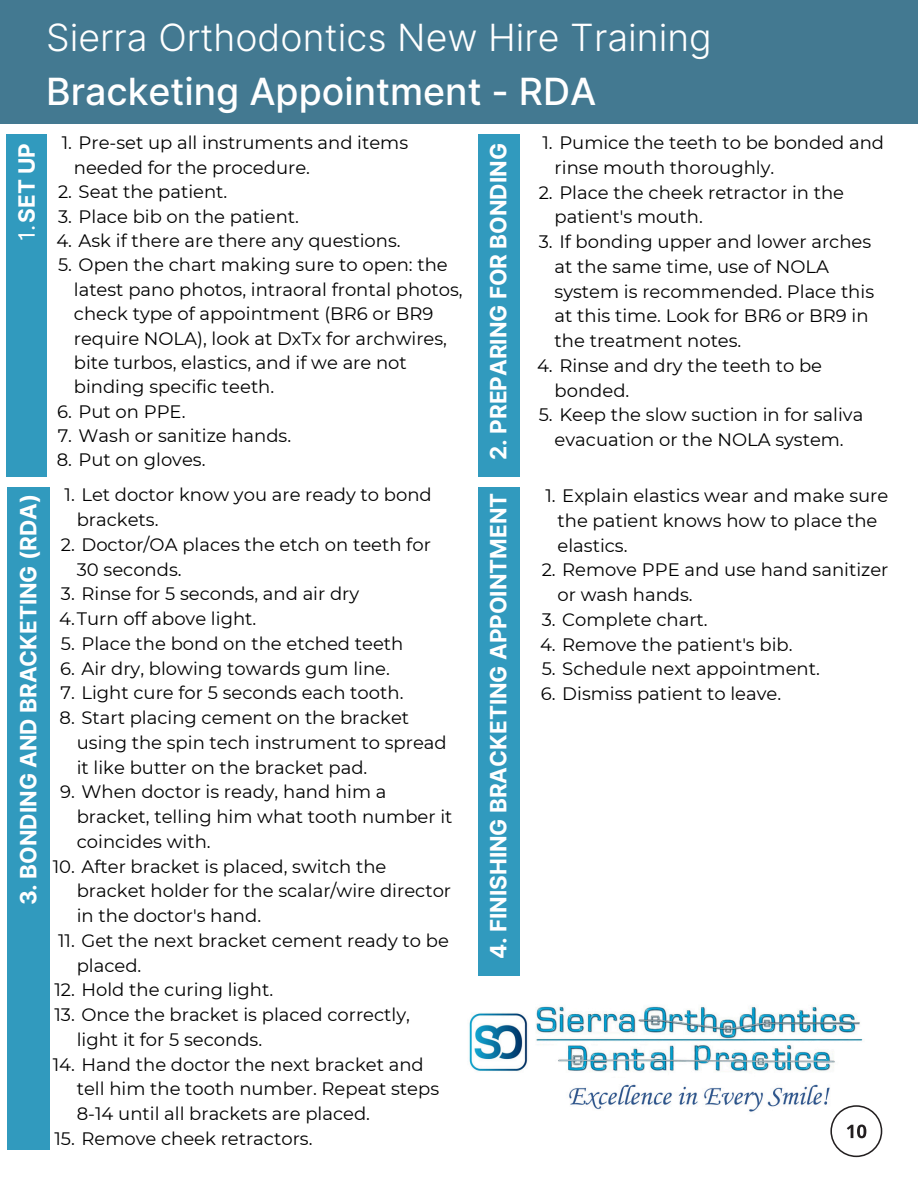
<style>
.page{position:relative;width:918px;height:1188px;background:#fff}
.page>*{position:absolute;margin:0;border:0;box-sizing:border-box;transform-origin:0 0}
.t1{font:300 37.5px "Inter";color:#fff}
.t2{font:500 37.5px "Inter";color:#fff}
.t3{font:700 22.5px "Inter";color:#fff}
.t4{font:18px/24.8px "Montserrat";color:#000}
.s1{font-weight:400}
</style>
<div class="page">
<img style="left:469px;top:959px;width:394px;height:153px">
<div style="left:0;top:0;width:918px;height:123px;background:#437991"></div>
<div style="left:6px;top:134px;width:41px;height:342px;background:#319abe"></div>
<div style="left:478px;top:134px;width:41px;height:342px;background:#319abe"></div>
<div style="left:8px;top:487px;width:42px;height:663px;background:#319abe"></div>
<div style="left:478px;top:487px;width:41px;height:489px;background:#319abe"></div>
<svg style="left:830px;top:1105px;width:52px;height:52px"></svg>
<p class="t1" style="left:46px;top:15px;width:667px">Sierra Orthodontics New Hire Training</p>
<p class="t2" style="left:46px;top:69px;width:552px">Bracketing Appointment - RDA</p>
<h1 class="t4" style="left:74px;top:131px;width:336px;text-indent:-12px">1. Pre-set up all instruments and items needed for the procedure.</h1>
<h3 class="t4" style="left:58px;top:179px;width:171px">2. Seat the patient.</h3>
<p class="t4" style="left:58px;top:204px;width:242px">3. Place bib on the patient.</p>
<p class="t4" style="left:56px;top:228px;width:346px">4. Ask if there are there any questions.</p>
<p class="t4" style="left:74px;top:253px;width:390px;text-indent:-16px">5. Open the chart making sure to open: the latest pano photos, intraoral frontal photos, check type of appointment (BR6 or BR9 require NOLA), look at DxTx for archwires, bite turbos, elastics, and if we are not binding specific teeth.</p>
<p class="t4" style="left:57px;top:399px;width:130px">6. Put on PPE.</p>
<p class="t4" style="left:58px;top:423px;width:235px">7. Wash or sanitize hands.</p>
<p class="t4" style="left:57px;top:448px;width:150px">8. Put on gloves.</p>
<p class="t4" style="left:77px;top:483px;width:357px;text-indent:-12px">1. Let doctor know you are ready to bond brackets.</p>
<p class="t4" style="left:77px;top:532px;width:356px;text-indent:-16px">2. Doctor/OA places the etch on teeth for<br>30 seconds.</p>
<p class="t4" style="left:61px;top:582px;width:300px">3. Rinse for 5 seconds, and air dry</p>
<p class="t4" style="left:59px;top:606px;width:199px">4.Turn off above light.</p>
<p class="t4" style="left:61px;top:631px;width:344px">5. Place the bond on the etched teeth</p>
<p class="t4" style="left:60px;top:656px;width:331px">6. Air dry, blowing towards gum line.</p>
<p class="t4" style="left:61px;top:681px;width:344px">7. Light cure for 5 seconds each tooth.</p>
<p class="t4" style="left:77px;top:705px;width:371px;text-indent:-17px">8. Start placing cement on the bracket using the spin tech instrument to spread it like butter on the bracket pad.</p>
<h3 class="t4" style="left:77px;top:780px;width:377px;text-indent:-17px">9. When doctor is ready, hand him a bracket, telling him what tooth number it coincides with.</h3>
<p class="t4" style="left:77px;top:854px;width:376px;text-indent:-24px">10. After bracket is placed, switch the bracket holder for the scalar/wire director in the doctor's hand.</p>
<p class="t4" style="left:77px;top:928px;width:374px;text-indent:-19px">11. Get the next bracket cement ready to be placed.</p>
<p class="t4" style="left:54px;top:978px;width:220px">12. Hold the curing light.</p>
<p class="t4" style="left:77px;top:1002px;width:335px;text-indent:-22px">13. Once the bracket is placed correctly, light it for 5 seconds.</p>
<p class="t4" style="left:77px;top:1052px;width:364px;text-indent:-24px">14. Hand the doctor the next bracket and tell him the tooth number. Repeat steps<br>8-14 until all brackets are placed.</p>
<p class="t4" style="left:54px;top:1126px;width:260px">15. Remove cheek retractors.</p>
<p class="t3" style="left:13px;top:241px;width:100px;rotate:-90deg"><span class="s1">1.</span>SET UP</p>
<p class="t3" style="left:485px;top:460px;width:318px;rotate:-90deg">2. PREPARING FOR BONDING</p>
<p class="t3" style="left:15px;top:905px;width:413px;rotate:-90deg">3. BONDING AND BRACKETING (RDA)</p>
<p class="t3" style="left:485px;top:959px;width:468px;rotate:-90deg">4. FINISHING BRACKETING APPOINTMENT</p>
<p class="t4" style="left:555px;top:130px;width:331px;text-indent:-12px">1. Pumice the teeth to be bonded and rinse mouth thoroughly.</p>
<p class="t4" style="left:555px;top:180px;width:291px;text-indent:-16px">2. Place the cheek retractor in the patient's mouth.</p>
<p class="t4" style="left:555px;top:229px;width:321px;text-indent:-16px">3. If bonding upper and lower arches at the same time, use of NOLA system is recommended. Place this at this time. Look for BR6 or BR9 in the treatment notes.</p>
<p class="t4" style="left:555px;top:353px;width:269px;text-indent:-18px">4. Rinse and dry the teeth to be bonded.</p>
<p class="t4" style="left:539px;top:402px;width:326px;text-align:center">5. Keep the slow suction in for saliva evacuation or the NOLA system.</p>
<p class="t4" style="left:558px;top:483px;width:332px;text-indent:-12px">1. Explain elastics wear and make sure the patient knows how to place the elastics.</p>
<p class="t4" style="left:558px;top:558px;width:332px;text-indent:-16px">2. Remove PPE and use hand sanitizer or wash hands.</p>
<p class="t4" style="left:542px;top:607px;width:167px">3. Complete chart.</p>
<p class="t4" style="left:540px;top:632px;width:254px">4. Remove the patient's bib.</p>
<h3 class="t4" style="left:542px;top:657px;width:280px">5. Schedule next appointment.</h3>
<p class="t4" style="left:541px;top:681px;width:242px">6. Dismiss patient to leave.</p>
</div>
